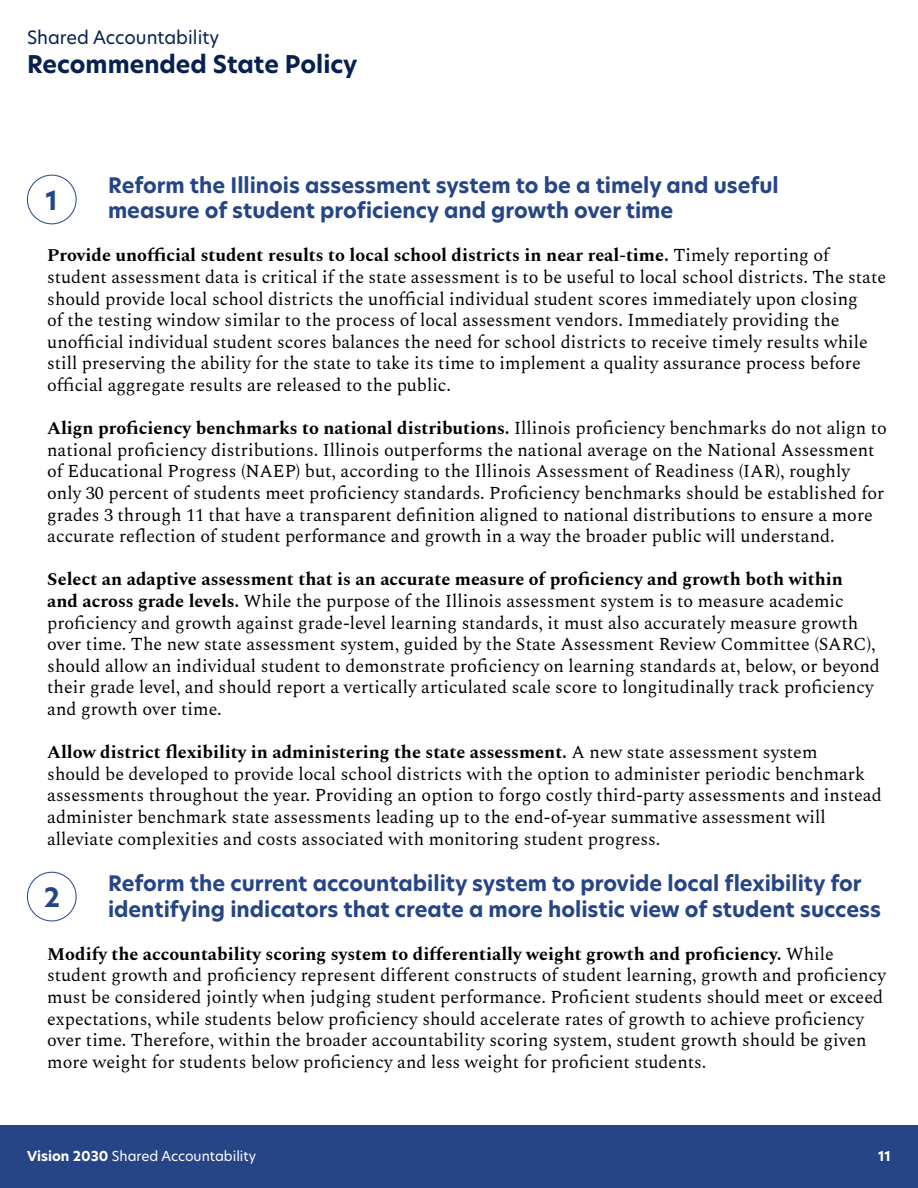
<style>
.page{position:relative;width:918px;height:1188px;background:#fff}
.page>*{position:absolute;margin:0;border:0;box-sizing:border-box;transform-origin:0 0}
.t1{font:700 26.1px "New Hero";color:#264586}
.t2{font:700 24px "New Hero";color:#082050}
.t3{font:700 21px/25.2px "New Hero";color:#264586}
.t4{font:18px/21.6px "Spectral";color:#000}
.t5{font:18px "New Hero";color:#082050}
.t6{font:13.5px "New Hero";color:#fff}
.t7{font:700 13.5px "New Hero";color:#fff}
.s1{font-weight:700}
</style>
<div class="page">
<div style="left:0;top:1125px;width:918px;height:63px;background:#264586"></div>
<div style="left:27px;top:175px;width:50px;height:49px;border:1px solid #264586;border-radius:50%"></div>
<div style="left:27px;top:872px;width:50px;height:49px;border:1px solid #264586;border-radius:50%"></div>
<p class="t5" style="left:27px;top:25px;width:194px">Shared Accountability</p>
<p class="t2" style="left:27px;top:48px;width:332px">Recommended State Policy</p>
<p class="t3" style="left:108px;top:173px;width:672px">Reform the Illinois assessment system to be a timely and useful</p>
<p class="t3" style="left:108px;top:198px;width:567px">measure of student proficiency and growth over time</p>
<p class="t4" style="left:47px;top:243px;width:840px"><span class="s1">Provide unofficial student results to local school districts in near real-time.</span> Timely reporting of student assessment data is critical if the state assessment is to be useful to local school districts. The state should provide local school districts the unofficial individual student scores immediately upon closing<br>of the testing window similar to the process of local assessment vendors. Immediately providing the unofficial individual student scores balances the need for school districts to receive timely results while still preserving the ability for the state to take its time to implement a quality assurance process before official aggregate results are released to the public.</p>
<p class="t4" style="left:47px;top:416px;width:841px"><span class="s1">Align proficiency benchmarks to national distributions.</span> Illinois proficiency benchmarks do not align to national proficiency distributions. Illinois outperforms the national average on the National Assessment of Educational Progress (NAEP) but, according to the Illinois Assessment of Readiness (IAR), roughly only 30 percent of students meet proficiency standards. Proficiency benchmarks should be established for grades 3 through 11 that have a transparent definition aligned to national distributions to ensure a more accurate reflection of student performance and growth in a way the broader public will understand.</p>
<p class="t4" style="left:47px;top:567px;width:834px"><span class="s1">Select an adaptive assessment that is an accurate measure of proficiency and growth both within<br>and across grade levels.</span> While the purpose of the Illinois assessment system is to measure academic proficiency and growth against grade-level learning standards, it must also accurately measure growth over time. The new state assessment system, guided by the State Assessment Review Committee (SARC), should allow an individual student to demonstrate proficiency on learning standards at, below, or beyond their grade level, and should report a vertically articulated scale score to longitudinally track proficiency and growth over time.</p>
<p class="t4" style="left:47px;top:740px;width:836px"><span class="s1">Allow district flexibility in administering the state assessment.</span> A new state assessment system<br>should be developed to provide local school districts with the option to administer periodic benchmark assessments throughout the year. Providing an option to forgo costly third-party assessments and instead administer benchmark state assessments leading up to the end-of-year summative assessment will alleviate complexities and costs associated with monitoring student progress.</p>
<p class="t3" style="left:108px;top:871px;width:774px">Reform the current accountability system to provide local flexibility for identifying indicators that create a more holistic view of student success</p>
<p class="t4" style="left:47px;top:942px;width:840px"><span class="s1">Modify the accountability scoring system to differentially weight growth and proficiency.</span> While student growth and proficiency represent different constructs of student learning, growth and proficiency must be considered jointly when judging student performance. Proficient students should meet or exceed expectations, while students below proficiency should accelerate rates of growth to achieve proficiency over time. Therefore, within the broader accountability scoring system, student growth should be given more weight for students below proficiency and less weight for proficient students.</p>
<p class="t1" style="left:46px;top:183px;width:14px">1</p>
<p class="t1" style="left:44px;top:880px;width:18px">2</p>
<p class="t6" style="left:27px;top:1147px;width:231px"><span class="s1">Vision 2030</span> Shared Accountability</p>
<p class="t7" style="left:878px;top:1147px;width:14px">11</p>
</div>
